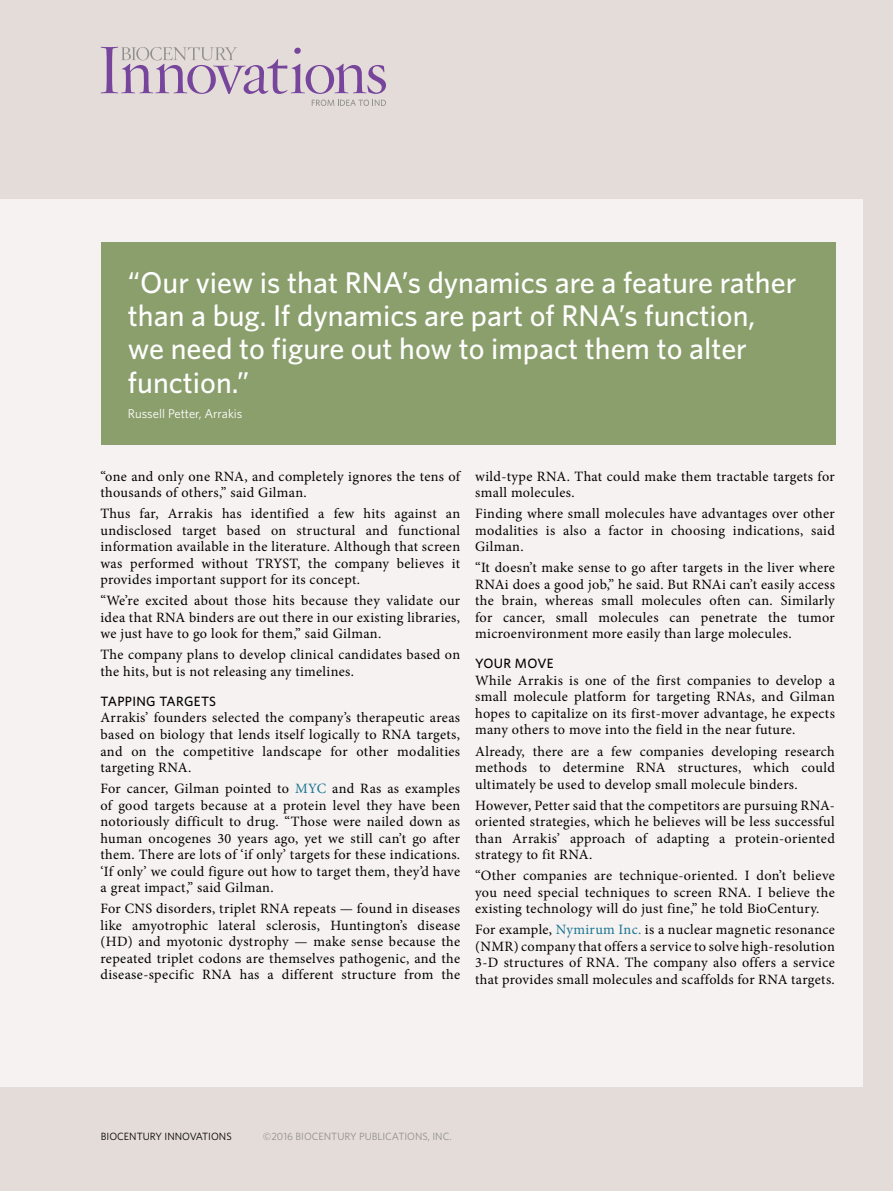
<style>
.page{position:relative;width:893px;height:1191px;background:#e4dcd8}
.page>*{position:absolute;margin:0;border:0;box-sizing:border-box;transform-origin:0 0}
.pull_quote_20{font:500 30px/33px "Whitney";color:#fff}
.body_text{font:14.25px/16.5px "Minion Pro";letter-spacing:.025em;color:#000;text-align:justify}
.subhead{font:500 13.5px "Whitney";letter-spacing:.025em;color:#000}
.pull_quote_attribute{font:12.75px "Whitney";color:#fff}
.t1{font:10.5px "Whitney";color:#8f8f8d}
.t2{font:10.5px "Whitney";color:#000}
.s1{color:#1a7491}
</style>
<div class="page">
<div style="left:0;top:199px;width:863px;height:887px;background:#f5f2f1"></div>
<svg style="left:101px;top:47px;width:285px;height:47px"></svg>
<svg style="left:312px;top:100px;width:74px;height:6px"></svg>
<div style="left:101px;top:242px;width:734px;height:203px;background:#8b9f6d"></div>
<p class="pull_quote_20" style="left:128px;top:266px;width:670px">“Our view is that RNA’s dynamics are a feature rather than a bug. If dynamics are part of RNA’s function, we need to figure out how to impact them to alter function.”</p>
<p class="pull_quote_attribute" style="left:128px;top:405px;width:116px">Russell Petter, Arrakis</p>
<p class="body_text" style="left:100px;top:468px;width:361px">“one and only one RNA, and completely ignores the tens of thousands of others,” said Gilman.</p>
<p class="body_text" style="left:100px;top:505px;width:361px">Thus far, Arrakis has identified a few hits against an undisclosed target based on structural and functional information available in the literature. Although that screen was performed without TRYST, the company believes it provides important support for its concept.</p>
<p class="body_text" style="left:100px;top:592px;width:361px">“We’re excited about those hits because they validate our idea that RNA binders are out there in our existing libraries, we just have to go look for them,” said Gilman.</p>
<p class="body_text" style="left:100px;top:646px;width:361px">The company plans to develop clinical candidates based on the hits, but is not releasing any timelines.</p>
<p class="subhead" style="left:100px;top:692px;width:117px">TAPPING TARGETS</p>
<p class="body_text" style="left:100px;top:709px;width:361px">Arrakis’ founders selected the company’s therapeutic areas based on biology that lends itself logically to RNA targets, and on the competitive landscape for other modalities targeting RNA.</p>
<p class="body_text" style="left:100px;top:780px;width:361px">For cancer, Gilman pointed to <span class="s1">MYC</span> and Ras as examples of good targets because at a protein level they have been notoriously difficult to drug. “Those were nailed down as human oncogenes 30 years ago, yet we still can’t go after them. There are lots of ‘if only’ targets for these indications. ‘If only’ we could figure out how to target them, they’d have a great impact,” said Gilman.</p>
<p class="body_text" style="left:100px;top:900px;width:361px">For CNS disorders, triplet RNA repeats — found in diseases like amyotrophic lateral sclerosis, Huntington’s disease (HD) and myotonic dystrophy — make sense because the repeated triplet codons are themselves pathogenic, and the disease-specific RNA has a different structure from the</p>
<p class="body_text" style="left:475px;top:468px;width:361px">wild-type RNA. That could make them tractable targets for small molecules.</p>
<p class="body_text" style="left:475px;top:505px;width:361px">Finding where small molecules have advantages over other modalities is also a factor in choosing indications, said Gilman.</p>
<p class="body_text" style="left:475px;top:559px;width:361px">“It doesn’t make sense to go after targets in the liver where RNAi does a good job,” he said. But RNAi can’t easily access the brain, whereas small molecules often can. Similarly for cancer, small molecules can penetrate the tumor microenvironment more easily than large molecules.</p>
<p class="subhead" style="left:475px;top:655px;width:80px">YOUR MOVE</p>
<p class="body_text" style="left:475px;top:672px;width:361px">While Arrakis is one of the first companies to develop a small molecule platform for targeting RNAs, and Gilman hopes to capitalize on its first-mover advantage, he expects many others to move into the field in the near future.</p>
<p class="body_text" style="left:475px;top:742px;width:361px">Already, there are a few companies developing research methods to determine RNA structures, which could ultimately be used to develop small molecule binders.</p>
<p class="body_text" style="left:475px;top:796px;width:361px">However, Petter said that the competitors are pursuing RNA&shy;oriented strategies, which he believes will be less successful than Arrakis’ approach of adapting a protein-oriented strategy to fit RNA.</p>
<p class="body_text" style="left:475px;top:867px;width:361px">“Other companies are technique-oriented. I don’t believe you need special techniques to screen RNA. I believe the existing technology will do just fine,” he told BioCentury.</p>
<p class="body_text" style="left:475px;top:921px;width:361px">For example, <span class="s1">Nymirum Inc.</span> is a nuclear magnetic resonance (NMR) company that offers a service to solve high-resolution 3-D structures of RNA. The company also offers a service that provides small molecules and scaffolds for RNA targets.</p>
<p class="t2" style="left:101px;top:1129px;width:132px">BIOCENTURY INNOVATIONS</p>
<p class="t1" style="left:263px;top:1129px;width:190px">©2016 BIOCENTURY PUBLICATIONS, INC.</p>
</div>
